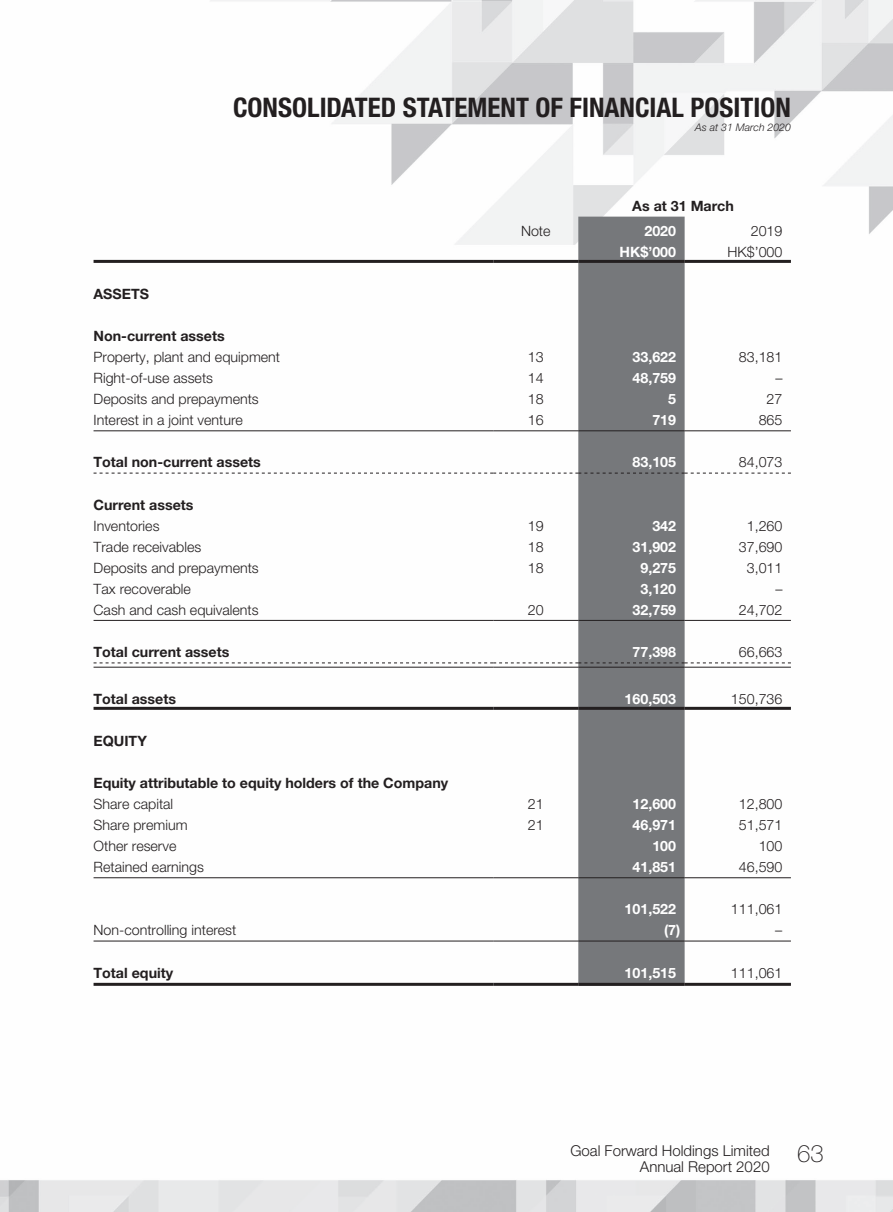
<style>
.page{position:relative;width:893px;height:1212px;background:#fff}
.page>*{position:absolute;margin:0;border:0;box-sizing:border-box;transform-origin:0 0}
.t1{font:700 condensed 27px "Helvetica Neue LT Std";color:#231f20}
.t2{font:300 15px/16.5px "Helvetica Neue LT Std";color:#231f20}
.t3{font:300 14.25px "Helvetica Neue LT Std";color:#231f20}
.t4{font:700 14.25px "Helvetica Neue LT Std";color:#231f20}
.t5{font:700 14.25px "Helvetica Neue LT Std";color:#fff}
.t6{font:italic 300 10.5px "Helvetica Neue LT Std";color:#231f20}
</style>
<div class="page">
<img style="left:0;top:0;width:893px;height:1212px">
<div style="left:578px;top:217px;width:107px;height:766px;background:#76787b"></div>
<hr style="left:94px;top:260px;width:399px;height:3px;background:#231f20">
<hr style="left:493px;top:260px;width:85px;height:3px;background:#231f20">
<hr style="left:578px;top:260px;width:107px;height:3px;background:#231f20">
<hr style="left:685px;top:260px;width:106px;height:3px;background:#231f20">
<hr style="left:94px;top:430px;width:399px;height:1px;background:#231f20">
<hr style="left:493px;top:430px;width:85px;height:1px;background:#231f20">
<hr style="left:578px;top:430px;width:107px;height:1px;background:#231f20">
<hr style="left:685px;top:430px;width:106px;height:1px;background:#231f20">
<svg style="left:94px;top:473px;width:697px;height:1px"></svg>
<hr style="left:94px;top:620px;width:399px;height:1px;background:#231f20">
<hr style="left:493px;top:620px;width:85px;height:1px;background:#231f20">
<hr style="left:578px;top:620px;width:107px;height:1px;background:#231f20">
<hr style="left:685px;top:620px;width:106px;height:1px;background:#231f20">
<svg style="left:94px;top:662px;width:697px;height:1px"></svg>
<hr style="left:94px;top:667px;width:399px;height:1px;background:#231f20">
<hr style="left:493px;top:667px;width:85px;height:1px;background:#231f20">
<hr style="left:578px;top:667px;width:107px;height:1px;background:#231f20">
<hr style="left:685px;top:667px;width:106px;height:1px;background:#231f20">
<hr style="left:94px;top:707px;width:399px;height:3px;background:#231f20">
<hr style="left:493px;top:707px;width:85px;height:3px;background:#231f20">
<hr style="left:578px;top:707px;width:107px;height:3px;background:#231f20">
<hr style="left:685px;top:707px;width:106px;height:3px;background:#231f20">
<hr style="left:94px;top:877px;width:399px;height:1px;background:#231f20">
<hr style="left:493px;top:877px;width:85px;height:1px;background:#231f20">
<hr style="left:578px;top:877px;width:107px;height:1px;background:#231f20">
<hr style="left:685px;top:877px;width:106px;height:1px;background:#231f20">
<hr style="left:94px;top:941px;width:399px;height:1px;background:#231f20">
<hr style="left:493px;top:941px;width:85px;height:1px;background:#231f20">
<hr style="left:578px;top:941px;width:107px;height:1px;background:#231f20">
<hr style="left:685px;top:941px;width:106px;height:1px;background:#231f20">
<hr style="left:94px;top:983px;width:399px;height:3px;background:#231f20">
<hr style="left:493px;top:983px;width:85px;height:3px;background:#231f20">
<hr style="left:578px;top:983px;width:107px;height:3px;background:#231f20">
<hr style="left:685px;top:983px;width:106px;height:3px;background:#231f20">
<h1 class="t1" style="left:233px;top:91px;width:559px">CONSOLIDATED STATEMENT OF FINANCIAL POSITION</h1>
<p class="t6" style="left:695px;top:121px;width:97px">As at 31 March 2020</p>
<p class="t4" style="left:632px;top:197px;width:103px">As at 31 March</p>
<p class="t3" style="left:521px;top:222px;width:31px">Note</p>
<p class="t5" style="left:644px;top:222px;width:33px">2020</p>
<p class="t3" style="left:751px;top:222px;width:33px">2019</p>
<p class="t5" style="left:620px;top:243px;width:58px">HK$’000</p>
<p class="t3" style="left:727px;top:243px;width:56px">HK$’000</p>
<p class="t4" style="left:94px;top:285px;width:57px">ASSETS</p>
<p class="t4" style="left:94px;top:327px;width:133px">Non-current assets</p>
<p class="t3" style="left:94px;top:348px;width:188px">Property, plant and equipment</p>
<p class="t3" style="left:528px;top:348px;width:17px">13</p>
<p class="t5" style="left:632px;top:348px;width:45px">33,622</p>
<p class="t3" style="left:739px;top:348px;width:45px">83,181</p>
<p class="t3" style="left:94px;top:369px;width:121px">Right-of-use assets</p>
<p class="t3" style="left:528px;top:369px;width:17px">14</p>
<p class="t5" style="left:633px;top:369px;width:45px">48,759</p>
<p class="t3" style="left:775px;top:369px;width:9px">–</p>
<p class="t3" style="left:94px;top:390px;width:167px">Deposits and prepayments</p>
<p class="t3" style="left:528px;top:390px;width:17px">18</p>
<p class="t5" style="left:668px;top:390px;width:9px">5</p>
<p class="t3" style="left:767px;top:390px;width:17px">27</p>
<p class="t3" style="left:94px;top:411px;width:151px">Interest in a joint venture</p>
<p class="t3" style="left:528px;top:411px;width:17px">16</p>
<p class="t5" style="left:652px;top:411px;width:25px">719</p>
<p class="t3" style="left:759px;top:411px;width:25px">865</p>
<p class="t4" style="left:94px;top:453px;width:169px">Total non-current assets</p>
<p class="t5" style="left:632px;top:453px;width:45px">83,105</p>
<p class="t3" style="left:739px;top:454px;width:45px">84,073</p>
<p class="t4" style="left:94px;top:496px;width:102px">Current assets</p>
<p class="t3" style="left:94px;top:517px;width:67px">Inventories</p>
<p class="t3" style="left:528px;top:517px;width:17px">19</p>
<p class="t5" style="left:652px;top:517px;width:25px">342</p>
<p class="t3" style="left:747px;top:517px;width:37px">1,260</p>
<p class="t3" style="left:94px;top:538px;width:109px">Trade receivables</p>
<p class="t3" style="left:528px;top:538px;width:17px">18</p>
<p class="t5" style="left:633px;top:538px;width:45px">31,902</p>
<p class="t3" style="left:739px;top:538px;width:45px">37,690</p>
<p class="t3" style="left:94px;top:559px;width:167px">Deposits and prepayments</p>
<p class="t3" style="left:528px;top:559px;width:17px">18</p>
<p class="t5" style="left:640px;top:559px;width:37px">9,275</p>
<p class="t3" style="left:747px;top:559px;width:37px">3,011</p>
<p class="t3" style="left:94px;top:580px;width:99px">Tax recoverable</p>
<p class="t5" style="left:640px;top:580px;width:37px">3,120</p>
<p class="t3" style="left:775px;top:580px;width:9px">–</p>
<p class="t3" style="left:94px;top:601px;width:166px">Cash and cash equivalents</p>
<p class="t3" style="left:528px;top:601px;width:17px">20</p>
<p class="t5" style="left:633px;top:601px;width:45px">32,759</p>
<p class="t3" style="left:739px;top:601px;width:45px">24,702</p>
<p class="t4" style="left:94px;top:643px;width:137px">Total current assets</p>
<p class="t5" style="left:632px;top:643px;width:45px">77,398</p>
<p class="t3" style="left:739px;top:643px;width:45px">66,663</p>
<p class="t4" style="left:94px;top:690px;width:84px">Total assets</p>
<p class="t5" style="left:625px;top:690px;width:53px">160,503</p>
<p class="t3" style="left:731px;top:690px;width:53px">150,736</p>
<p class="t4" style="left:94px;top:732px;width:55px">EQUITY</p>
<p class="t4" style="left:94px;top:774px;width:356px">Equity attributable to equity holders of the Company</p>
<p class="t3" style="left:94px;top:795px;width:81px">Share capital</p>
<p class="t3" style="left:528px;top:795px;width:17px">21</p>
<p class="t5" style="left:632px;top:795px;width:45px">12,600</p>
<p class="t3" style="left:739px;top:795px;width:45px">12,800</p>
<p class="t3" style="left:94px;top:816px;width:95px">Share premium</p>
<p class="t3" style="left:528px;top:816px;width:17px">21</p>
<p class="t5" style="left:633px;top:816px;width:45px">46,971</p>
<p class="t3" style="left:739px;top:816px;width:45px">51,571</p>
<p class="t3" style="left:94px;top:837px;width:84px">Other reserve</p>
<p class="t5" style="left:652px;top:837px;width:25px">100</p>
<p class="t3" style="left:759px;top:837px;width:25px">100</p>
<p class="t3" style="left:94px;top:858px;width:112px">Retained earnings</p>
<p class="t5" style="left:633px;top:858px;width:45px">41,851</p>
<p class="t3" style="left:739px;top:858px;width:45px">46,590</p>
<p class="t5" style="left:625px;top:900px;width:53px">101,522</p>
<p class="t3" style="left:731px;top:900px;width:53px">111,061</p>
<p class="t3" style="left:94px;top:921px;width:144px">Non-controlling interest</p>
<p class="t5" style="left:664px;top:921px;width:18px">(7)</p>
<p class="t3" style="left:775px;top:921px;width:9px">–</p>
<p class="t4" style="left:94px;top:964px;width:81px">Total equity</p>
<p class="t5" style="left:625px;top:964px;width:53px">101,515</p>
<p class="t3" style="left:731px;top:964px;width:53px">111,061</p>
<p class="t2" style="left:640px;top:1141px;width:186px;text-indent:-69px">Goal Forward Holdings Limited<br>Annual Report 2020 <sup>63</sup></p>
</div>
